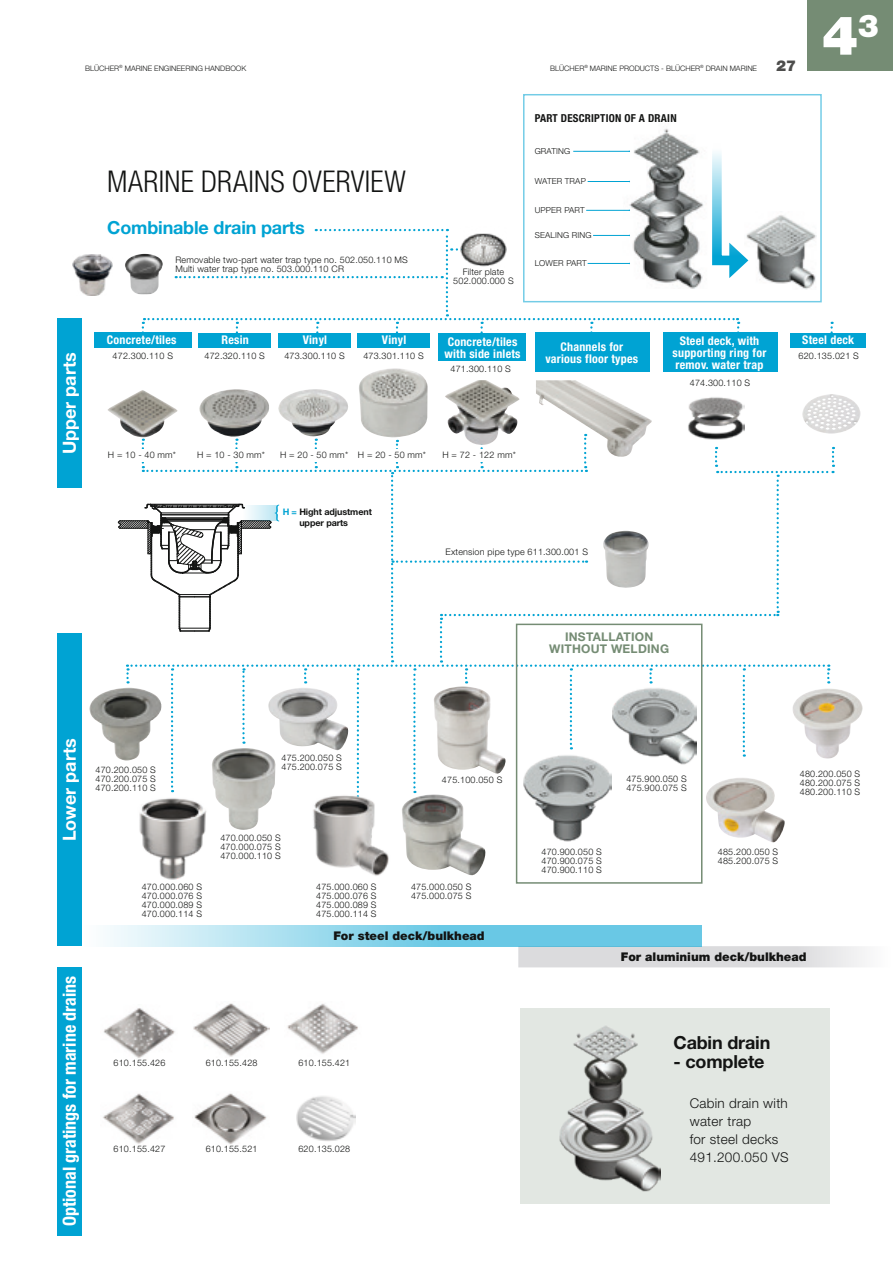
<style>
.page{position:relative;width:893px;height:1263px;background:#fff}
.page>*{position:absolute;margin:0;border:0;box-sizing:border-box;transform-origin:0 0}
.t1{font:900 54px "Helvetica Neue LT Std";color:#fff}
.bar_Headline{font:300 condensed 30px "Helvetica Neue LT Std";letter-spacing:.01em;color:#131413}
.t2{font:700 condensed 18px "Helvetica Neue LT Std";color:#fff}
.t3{font:700 18px "Helvetica Neue LT Std";letter-spacing:-.01em;color:#00a3d3}
.t4{font:700 18px "Helvetica Neue LT Std";color:#fff}
.t5{font:700 18px "Helvetica Neue LT Std";letter-spacing:-.01em;color:#131413}
.t6{font:900 15px "Helvetica Neue LT Std";color:#4d4d4c}
.t7{font:300 13.5px/18px "Helvetica Neue LT Std";letter-spacing:.02em;color:#131413}
.t8{font:700 condensed 12px/12px "Helvetica Neue LT Std";letter-spacing:.02em;color:#fff;text-align:center}
.t9{font:900 12px "Helvetica Neue LT Std";color:#131413}
.t10{font:700 12px/12px "Helvetica Neue LT Std";letter-spacing:.02em;color:#758c74;text-align:center}
.t11{font:700 condensed 10.95px "Helvetica Neue LT Std";letter-spacing:.02em;color:#131413}
.t12{font:300 9px "Helvetica Neue LT Std";letter-spacing:.02em;color:#131413}
.t13{font:700 9px/10.8px "Helvetica Neue LT Std";letter-spacing:-.01em;color:#131413}
.t14{font:300 8.25px "Helvetica Neue LT Std";letter-spacing:.02em;color:#131413}
.t15{font:300 7.5px "Helvetica Neue LT Std";color:#131413}
.s1{color:#00a3d3}
</style>
<div class="page">
<div style="left:808px;top:0;width:85px;height:71px;background:#758c74"></div>
<div style="left:520px;top:1008px;width:310px;height:195px;background:#e2e7e2"></div>
<svg style="left:830px;top:322px;width:3px;height:11px"></svg>
<div style="left:94px;top:333px;width:98px;height:15px;background:#00a3d3"></div>
<div style="left:57px;top:318px;width:25px;height:170px;background:#00a3d3"></div>
<div style="left:57px;top:634px;width:25px;height:312px;background:#00a3d3"></div>
<img style="left:559px;top:1026px;width:101px;height:166px">
<img style="left:125px;top:254px;width:17px;height:16px">
<img style="left:108px;top:390px;width:70px;height:44px">
<img style="left:199px;top:389px;width:70px;height:45px">
<img style="left:278px;top:389px;width:70px;height:45px">
<img style="left:445px;top:380px;width:75px;height:54px">
<img style="left:536px;top:380px;width:116px;height:54px">
<img style="left:688px;top:397px;width:57px;height:37px">
<img style="left:802px;top:394px;width:59px;height:40px">
<img style="left:89px;top:688px;width:29px;height:70px">
<img style="left:228px;top:811px;width:31px;height:19px">
<img style="left:402px;top:811px;width:84px;height:65px">
<img style="left:716px;top:811px;width:69px;height:31px">
<img style="left:834px;top:689px;width:29px;height:68px">
<div style="left:199px;top:333px;width:72px;height:14px;background:#00a3d3"></div>
<div style="left:279px;top:333px;width:72px;height:14px;background:#00a3d3"></div>
<div style="left:358px;top:333px;width:72px;height:15px;background:#00a3d3"></div>
<div style="left:438px;top:333px;width:88px;height:27px;background:#00a3d3"></div>
<div style="left:535px;top:333px;width:114px;height:39px;background:#00a3d3"></div>
<div style="left:663px;top:333px;width:114px;height:39px;background:#00a3d3"></div>
<div style="left:790px;top:333px;width:76px;height:14px;background:#00a3d3"></div>
<div style="left:516px;top:624px;width:186px;height:260px;border:2px solid #758c74"></div>
<div style="left:57px;top:967px;width:25px;height:268px;background:#00a3d3"></div>
<svg style="left:518px;top:946px;width:347px;height:21px;background:#dadcdf"></svg>
<svg style="left:107px;top:925px;width:595px;height:21px;background:#90d6eb"></svg>
<img style="left:650px;top:128px;width:32px;height:13px">
<img style="left:748px;top:215px;width:69px;height:75px">
<svg style="left:142px;top:141px;width:606px;height:198px"></svg>
<img style="left:460px;top:226px;width:46px;height:47px">
<img style="left:542px;top:811px;width:51px;height:30px">
<img style="left:72px;top:255px;width:41px;height:41px">
<img style="left:139px;top:811px;width:68px;height:69px">
<svg style="left:118px;top:434px;width:716px;height:377px"></svg>
<img style="left:309px;top:793px;width:83px;height:83px">
<img style="left:358px;top:368px;width:70px;height:70px">
<img style="left:103px;top:1008px;width:72px;height:50px">
<img style="left:103px;top:1093px;width:71px;height:51px">
<img style="left:194px;top:1093px;width:73px;height:52px">
<img style="left:193px;top:1003px;width:77px;height:54px">
<img style="left:297px;top:1096px;width:59px;height:45px">
<img style="left:287px;top:1003px;width:71px;height:51px">
<p class="t15" style="left:85px;top:64px;width:163px">BLÜCHER<sup>®</sup> MARINE ENGINEERING HANDBOOK</p>
<p class="t15" style="left:550px;top:64px;width:208px">BLÜCHER<sup>®</sup> MARINE PRODUCTS - BLÜCHER<sup>®</sup> DRAIN MARINE</p>
<h3 class="t6" style="left:776px;top:56px;width:22px">27</h3>
<p class="bar_Headline" style="left:107px;top:164px;width:300px">MARINE DRAINS OVERVIEW</p>
<p class="t3" style="left:107px;top:216px;width:199px">Combinable drain parts</p>
<p class="t12" style="left:175px;top:254px;width:234px">Removable two-part water trap type no. 502.050.110 MS</p>
<p class="t12" style="left:175px;top:263px;width:170px">Multi water trap type no. 503.000.110 CR</p>
<p class="t12" style="left:463px;top:267px;width:43px">Filter plate</p>
<p class="t12" style="left:453px;top:276px;width:62px">502.000.000 S</p>
<p class="t11" style="left:535px;top:111px;width:143px">PART DESCRIPTION OF A DRAIN</p>
<p class="t14" style="left:535px;top:146px;width:37px">GRATING</p>
<p class="t14" style="left:535px;top:176px;width:53px">WATER TRAP</p>
<p class="t14" style="left:535px;top:205px;width:52px">UPPER PART</p>
<p class="t14" style="left:535px;top:230px;width:58px">SEALING RING</p>
<p class="t14" style="left:535px;top:258px;width:54px">LOWER PART</p>
<p class="t1" style="left:822px;top:3px;width:59px">4<sup>3</sup></p>
<p class="t4" style="left:58px;top:454px;width:104px;rotate:-90deg">Upper parts</p>
<p class="t8" style="left:107px;top:334px;width:71px">Concrete/tiles</p>
<p class="t8" style="left:222px;top:334px;width:29px">Resin</p>
<p class="t8" style="left:303px;top:334px;width:26px">Vinyl</p>
<p class="t8" style="left:382px;top:334px;width:26px">Vinyl</p>
<p class="t8" style="left:448px;top:335px;width:71px">Concrete/tiles</p>
<p class="t8" style="left:444px;top:347px;width:78px">with side inlets</p>
<p class="t12" style="left:113px;top:350px;width:62px">472.300.110 S</p>
<p class="t12" style="left:205px;top:350px;width:62px">472.320.110 S</p>
<p class="t12" style="left:284px;top:350px;width:62px">473.300.110 S</p>
<p class="t12" style="left:363px;top:350px;width:62px">473.301.110 S</p>
<p class="t12" style="left:451px;top:364px;width:62px">471.300.110 S</p>
<p class="t8" style="left:545px;top:341px;width:94px">Channels for various floor types</p>
<p class="t12" style="left:108px;top:450px;width:70px">H = 10 - 40 mm*</p>
<p class="t12" style="left:197px;top:450px;width:70px">H = 10 - 30 mm*</p>
<p class="t12" style="left:280px;top:450px;width:70px">H = 20 - 50 mm*</p>
<p class="t12" style="left:358px;top:450px;width:70px">H = 20 - 50 mm*</p>
<p class="t12" style="left:442px;top:450px;width:75px">H = 72 - 122 mm*</p>
<p class="t13" style="left:299px;top:506px;width:74px;text-indent:-17px"><span class="s1">H =</span> Hight adjustment upper parts</p>
<p class="t12" style="left:446px;top:546px;width:144px">Extension pipe type 611.300.001 S</p>
<p class="t8" style="left:673px;top:334px;width:95px">Steel deck, with supporting ring for remov. water trap</p>
<p class="t12" style="left:690px;top:377px;width:62px">474.300.110 S</p>
<p class="t10" style="left:549px;top:630px;width:121px">INSTALLATION<br>WITHOUT WELDING</p>
<p class="t8" style="left:802px;top:334px;width:53px">Steel deck</p>
<p class="t12" style="left:798px;top:350px;width:62px">620.135.021 S</p>
<p class="t4" style="left:58px;top:841px;width:104px;rotate:-90deg">Lower parts</p>
<p class="t2" style="left:59px;top:1226px;width:252px;rotate:-90deg">Optional gratings for marine drains</p>
<p class="t12" style="left:96px;top:764px;width:62px">470.200.050 S</p>
<p class="t12" style="left:96px;top:773px;width:62px">470.200.075 S</p>
<p class="t12" style="left:96px;top:782px;width:62px">470.200.110 S</p>
<p class="t12" style="left:142px;top:881px;width:62px">470.000.060 S</p>
<p class="t12" style="left:142px;top:890px;width:62px">470.000.076 S</p>
<p class="t12" style="left:142px;top:899px;width:62px">470.000.089 S</p>
<p class="t12" style="left:142px;top:908px;width:62px">470.000.114 S</p>
<p class="t12" style="left:281px;top:752px;width:62px">475.200.050 S</p>
<p class="t12" style="left:281px;top:761px;width:62px">475.200.075 S</p>
<p class="t12" style="left:220px;top:832px;width:62px">470.000.050 S</p>
<p class="t12" style="left:220px;top:841px;width:62px">470.000.075 S</p>
<p class="t12" style="left:220px;top:850px;width:62px">470.000.110 S</p>
<p class="t12" style="left:316px;top:881px;width:62px">475.000.060 S</p>
<p class="t12" style="left:316px;top:890px;width:62px">475.000.076 S</p>
<p class="t12" style="left:316px;top:899px;width:62px">475.000.089 S</p>
<p class="t12" style="left:316px;top:908px;width:62px">475.000.114 S</p>
<p class="t12" style="left:442px;top:774px;width:62px">475.100.050 S</p>
<p class="t12" style="left:626px;top:773px;width:62px">475.900.050 S</p>
<p class="t12" style="left:626px;top:782px;width:62px">475.900.075 S</p>
<p class="t12" style="left:411px;top:881px;width:62px">475.000.050 S</p>
<p class="t12" style="left:411px;top:890px;width:62px">475.000.075 S</p>
<p class="t12" style="left:541px;top:846px;width:62px">470.900.050 S</p>
<p class="t12" style="left:541px;top:855px;width:62px">470.900.075 S</p>
<p class="t12" style="left:541px;top:864px;width:62px">470.900.110 S</p>
<p class="t9" style="left:333px;top:928px;width:153px">For steel deck/bulkhead</p>
<p class="t12" style="left:718px;top:846px;width:62px">485.200.050 S</p>
<p class="t12" style="left:718px;top:855px;width:62px">485.200.075 S</p>
<p class="t12" style="left:800px;top:768px;width:62px">480.200.050 S</p>
<p class="t12" style="left:800px;top:777px;width:62px">480.200.075 S</p>
<p class="t12" style="left:800px;top:786px;width:62px">480.200.110 S</p>
<p class="t9" style="left:621px;top:950px;width:187px">For aluminium deck/bulkhead</p>
<p class="t12" style="left:114px;top:1058px;width:53px">610.155.426</p>
<p class="t12" style="left:206px;top:1058px;width:53px">610.155.428</p>
<p class="t12" style="left:298px;top:1058px;width:53px">610.155.421</p>
<p class="t12" style="left:114px;top:1143px;width:53px">610.155.427</p>
<p class="t12" style="left:206px;top:1143px;width:53px">610.155.521</p>
<p class="t12" style="left:298px;top:1143px;width:53px">620.135.028</p>
<p class="t5" style="left:673px;top:1031px;width:98px">Cabin drain</p>
<p class="t5" style="left:673px;top:1050px;width:92px">- complete</p>
<p class="t7" style="left:690px;top:1094px;width:100px">Cabin drain with water trap</p>
<p class="t7" style="left:690px;top:1130px;width:90px">for steel decks</p>
<p class="t7" style="left:690px;top:1148px;width:100px">491.200.050 VS</p>
</div>
